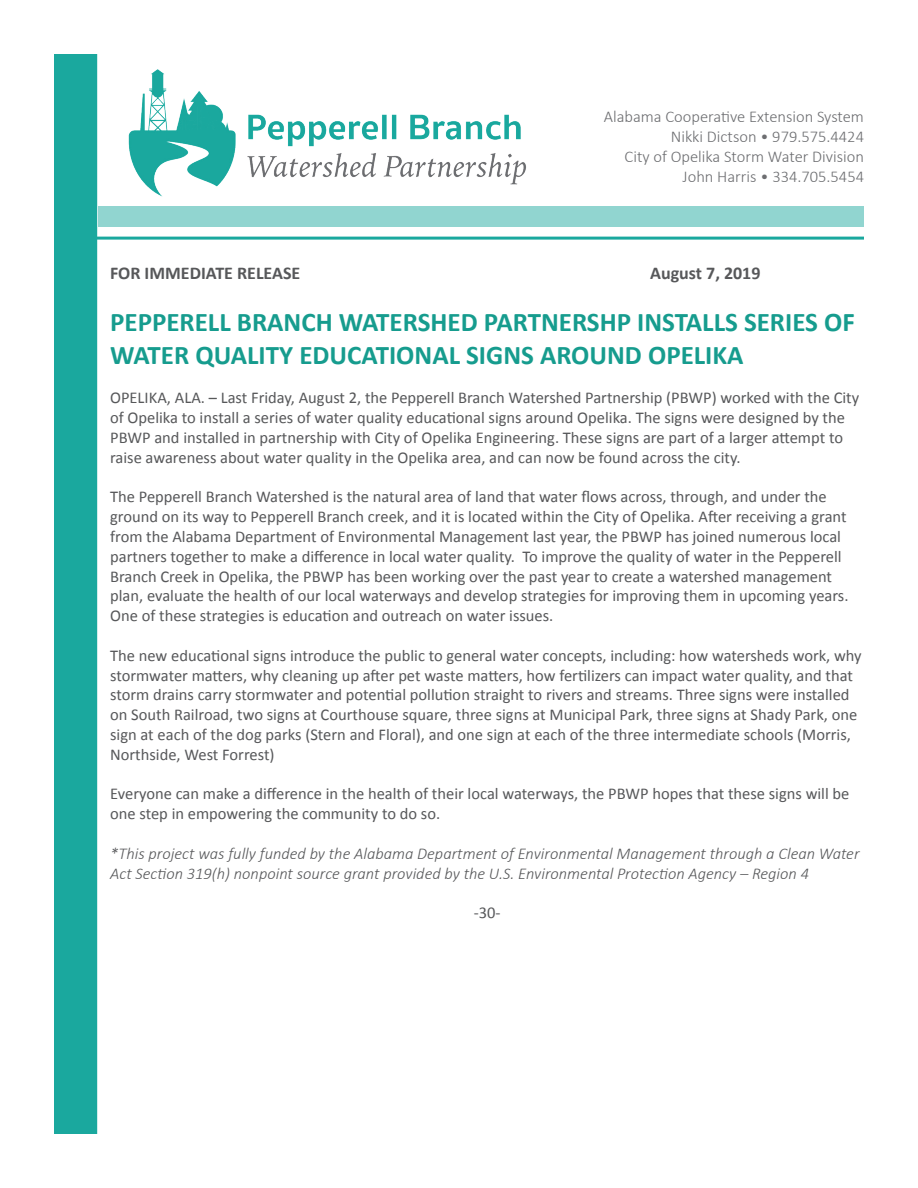
<style>
.page{position:relative;width:918px;height:1188px;background:#fff}
.page>*{position:absolute;margin:0;border:0;box-sizing:border-box;transform-origin:0 0}
.t1{font:700 27px/32.4px "Calibri";color:#169c8e}
.t2{font:700 18px "Calibri";color:#57585a}
.t3{font:16.5px/19.8px "Calibri";color:#57585a}
.t4{font:italic 300 16.5px/19.8px "Calibri";color:#57585a}
.t5{font:300 16.5px/19.8px "Calibri";color:#6d6e71;text-align:right}
</style>
<div class="page">
<img style="left:97px;top:58px;width:429px;height:157px">
<hr style="left:76px;top:237px;width:788px;height:3px;background:#1aa89e">
<div style="left:54px;top:54px;width:43px;height:1080px;background:#1aa89e"></div>
<div style="left:98px;top:206px;width:765px;height:21px;background:#91d5d0"></div>
<p class="t5" style="left:604px;top:107px;width:262px">Alabama Cooperative Extension System Nikki Dictson • 979.575.4424<br>City of Opelika Storm Water Division John Harris • 334.705.5454</p>
<p class="t2" style="left:110px;top:262px;width:192px">FOR IMMEDIATE RELEASE</p>
<p class="t2" style="left:650px;top:262px;width:112px">August 7, 2019</p>
<h1 class="t1" style="left:110px;top:306px;width:746px">PEPPERELL BRANCH WATERSHED PARTNERSHP INSTALLS SERIES OF<br>WATER QUALITY EDUCATIONAL SIGNS AROUND OPELIKA</h1>
<p class="t3" style="left:110px;top:388px;width:751px">OPELIKA, ALA. – Last Friday, August 2, the Pepperell Branch Watershed Partnership (PBWP) worked with the City of Opelika to install a series of water quality educational signs around Opelika. The signs were designed by the PBWP and installed in partnership with City of Opelika Engineering. These signs are part of a larger attempt to raise awareness about water quality in the Opelika area, and can now be found across the city.</p>
<p class="t3" style="left:110px;top:487px;width:740px">The Pepperell Branch Watershed is the natural area of land that water flows across, through, and under the ground on its way to Pepperell Branch creek, and it is located within the City of Opelika. After receiving a grant from the Alabama Department of Environmental Management last year, the PBWP has joined numerous local partners together to make a difference in local water quality. To improve the quality of water in the Pepperell Branch Creek in Opelika, the PBWP has been working over the past year to create a watershed management plan, evaluate the health of our local waterways and develop strategies for improving them in upcoming years.<br>One of these strategies is education and outreach on water issues.</p>
<p class="t3" style="left:110px;top:645px;width:753px">The new educational signs introduce the public to general water concepts, including: how watersheds work, why stormwater matters, why cleaning up after pet waste matters, how fertilizers can impact water quality, and that storm drains carry stormwater and potential pollution straight to rivers and streams. Three signs were installed on South Railroad, two signs at Courthouse square, three signs at Municipal Park, three signs at Shady Park, one sign at each of the dog parks (Stern and Floral), and one sign at each of the three intermediate schools (Morris, Northside, West Forrest)</p>
<p class="t3" style="left:110px;top:784px;width:741px">Everyone can make a difference in the health of their local waterways, the PBWP hopes that these signs will be one step in empowering the community to do so.</p>
<p class="t4" style="left:110px;top:843px;width:751px">*This project was fully funded by the Alabama Department of Environmental Management through a Clean Water<br>Act Section 319(h) nonpoint source grant provided by the U.S. Environmental Protection Agency – Region 4</p>
<p class="t3" style="left:474px;top:903px;width:28px">-30-</p>
</div>
